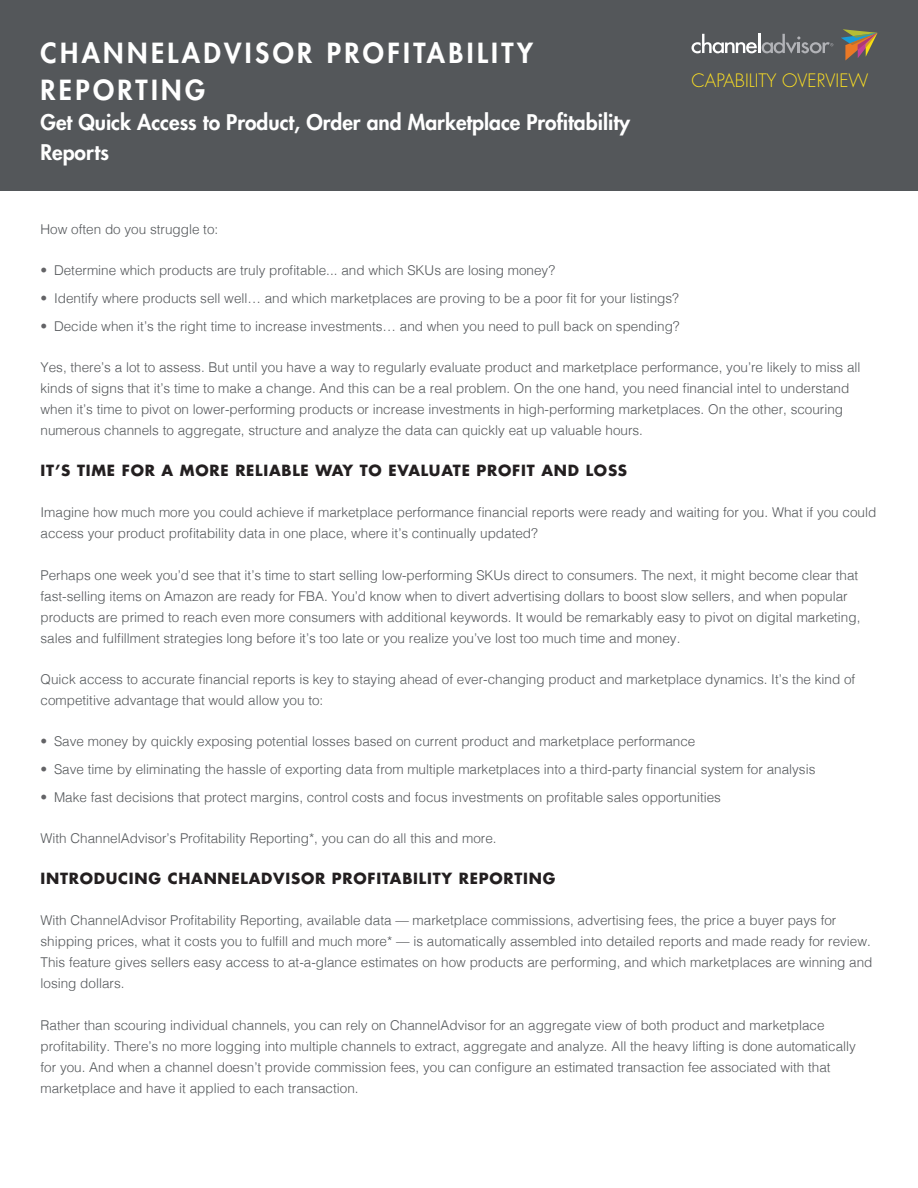
<style>
.page{position:relative;width:918px;height:1188px;background:#fff}
.page>*{position:absolute;margin:0;border:0;box-sizing:border-box;transform-origin:0 0}
.Copy{font:800 27px/37.5px "Futura Std";letter-spacing:.125em;color:#fff}
.Copy-2{font:800 21px/30px "Futura Std";color:#fff}
.t1{font:300 18px "Futura Std";color:#fee122}
.Copy-3{font:700 15px "Futura Std";letter-spacing:.05em;color:#231f20}
.Copy-4{font:300 13.5px/21px "Helvetica";color:#54575a}
.s1{color:#636366}
</style>
<div class="page">
<div style="left:0;top:0;width:918px;height:190px;background:#54575a"></div>
<svg style="left:841px;top:29px;width:37px;height:32px"></svg>
<svg style="left:692px;top:34px;width:141px;height:20px"></svg>
<p class="Copy" style="left:40px;top:34px;width:494px">CHANNELADVISOR PROFITABILITY<br>REPORTING</p>
<p class="Copy-2" style="left:40px;top:108px;width:591px">Get Quick Access to Product, Order and Marketplace Profitability<br>Reports</p>
<p class="t1" style="left:691px;top:69px;width:178px">CAPABILITY OVERVIEW</p>
<p class="Copy-4" style="left:40px;top:218px;width:179px">How often do you struggle to:</p>
<p class="Copy-4" style="left:40px;top:259px;width:516px"><span class="s1">•</span> Determine which products are truly profitable... and which SKUs are losing money?</p>
<p class="Copy-4" style="left:40px;top:287px;width:640px"><span class="s1">•</span> Identify where products sell well… and which marketplaces are proving to be a poor fit for your listings?</p>
<p class="Copy-4" style="left:40px;top:314px;width:641px"><span class="s1">•</span> Decide when it’s the right time to increase investments… and when you need to pull back on spending?</p>
<p class="Copy-4" style="left:40px;top:356px;width:822px">Yes, there’s a lot to assess. But until you have a way to regularly evaluate product and marketplace performance, you’re likely to miss all kinds of signs that it’s time to make a change. And this can be a real problem. On the one hand, you need financial intel to understand when it’s time to pivot on lower-performing products or increase investments in high-performing marketplaces. On the other, scouring numerous channels to aggregate, structure and analyze the data can quickly eat up valuable hours.</p>
<p class="Copy-3" style="left:40px;top:461px;width:588px">IT’S TIME FOR A MORE RELIABLE WAY TO EVALUATE PROFIT AND LOSS</p>
<p class="Copy-4" style="left:40px;top:501px;width:837px">Imagine how much more you could achieve if marketplace performance financial reports were ready and waiting for you. What if you could access your product profitability data in one place, where it’s continually updated?</p>
<p class="Copy-4" style="left:40px;top:563px;width:821px">Perhaps one week you’d see that it’s time to start selling low-performing SKUs direct to consumers. The next, it might become clear that fast-selling items on Amazon are ready for FBA. You’d know when to divert advertising dollars to boost slow sellers, and when popular products are primed to reach even more consumers with additional keywords. It would be remarkably easy to pivot on digital marketing, sales and fulfillment strategies long before it’s too late or you realize you’ve lost too much time and money.</p>
<p class="Copy-4" style="left:40px;top:668px;width:816px">Quick access to accurate financial reports is key to staying ahead of ever-changing product and marketplace dynamics. It’s the kind of competitive advantage that would allow you to:</p>
<p class="Copy-4" style="left:40px;top:730px;width:656px"><span class="s1">•</span> Save money by quickly exposing potential losses based on current product and marketplace performance</p>
<p class="Copy-4" style="left:40px;top:758px;width:776px"><span class="s1">•</span> Save time by eliminating the hassle of exporting data from multiple marketplaces into a third-party financial system for analysis</p>
<p class="Copy-4" style="left:40px;top:785px;width:682px"><span class="s1">•</span> Make fast decisions that protect margins, control costs and focus investments on profitable sales opportunities</p>
<p class="Copy-4" style="left:40px;top:827px;width:458px">With ChannelAdvisor’s Profitability Reporting*, you can do all this and more.</p>
<p class="Copy-3" style="left:40px;top:869px;width:516px">INTRODUCING CHANNELADVISOR PROFITABILITY REPORTING</p>
<p class="Copy-4" style="left:40px;top:909px;width:834px">With ChannelAdvisor Profitability Reporting, available data — marketplace commissions, advertising fees, the price a buyer pays for shipping prices, what it costs you to fulfill and much more* — is automatically assembled into detailed reports and made ready for review.<br>This feature gives sellers easy access to at-a-glance estimates on how products are performing, and which marketplaces are winning and losing dollars.</p>
<p class="Copy-4" style="left:40px;top:1013px;width:817px">Rather than scouring individual channels, you can rely on ChannelAdvisor for an aggregate view of both product and marketplace profitability. There’s no more logging into multiple channels to extract, aggregate and analyze. All the heavy lifting is done automatically for you. And when a channel doesn’t provide commission fees, you can configure an estimated transaction fee associated with that marketplace and have it applied to each transaction.</p>
</div>
